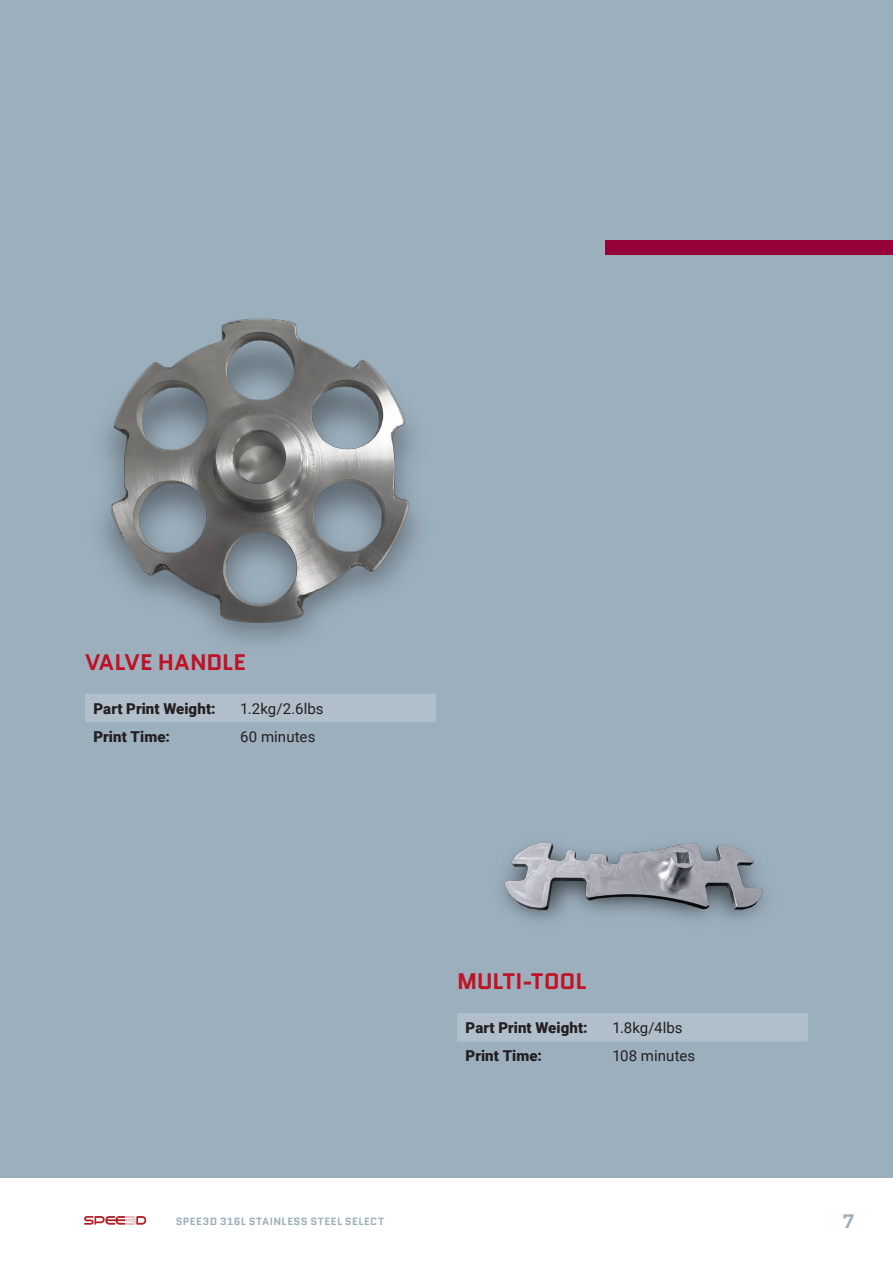
<style>
.page{position:relative;width:893px;height:1263px;background:#fff}
.page>*{position:absolute;margin:0;border:0;box-sizing:border-box;transform-origin:0 0}
.Headings_without_underline{font:700 22.5px "Quantico";letter-spacing:.015em;color:#c01125}
.Headings_without_underline-2{font:700 22.5px "Quantico";letter-spacing:-.015em;color:#c01125}
.t1{font:700 19.5px "Quantico";color:#9cafbd}
.Bodycopy{font:900 15px "Roboto";letter-spacing:.005em;color:#231f20}
.Bodycopy-2{font:15px "Roboto";letter-spacing:.005em;color:#231f20}
.t2{font:700 10.5px "Quantico";letter-spacing:.045em;color:#9cafbd}
</style>
<div class="page">
<svg style="left:84px;top:1216px;width:62px;height:9px"></svg>
<div style="left:0;top:0;width:893px;height:1178px;background:#9cafbd"></div>
<div style="left:606px;top:240px;width:287px;height:15px;background:#97013a"></div>
<img style="left:502px;top:842px;width:263px;height:78px">
<div style="left:85px;top:694px;width:351px;height:28px;background:#b1bfcb"></div>
<div style="left:457px;top:1013px;width:351px;height:28px;background:#b1bfcb"></div>
<img style="left:101px;top:318px;width:317px;height:324px">
<p class="Headings_without_underline" style="left:85px;top:646px;width:162px">VALVE HANDLE</p>
<p class="Bodycopy" style="left:94px;top:698px;width:124px">Part Print Weight:</p>
<p class="Bodycopy-2" style="left:240px;top:698px;width:85px">1.2kg/2.6lbs</p>
<p class="Bodycopy" style="left:94px;top:726px;width:78px">Print Time:</p>
<p class="Bodycopy-2" style="left:240px;top:726px;width:77px">60 minutes</p>
<p class="Headings_without_underline-2" style="left:457px;top:965px;width:131px">MULTI-TOOL</p>
<p class="Bodycopy" style="left:466px;top:1017px;width:124px">Part Print Weight:</p>
<p class="Bodycopy-2" style="left:612px;top:1017px;width:72px">1.8kg/4lbs</p>
<p class="Bodycopy" style="left:466px;top:1045px;width:78px">Print Time:</p>
<p class="Bodycopy-2" style="left:612px;top:1045px;width:84px">108 minutes</p>
<p class="t2" style="left:176px;top:1213px;width:210px">SPEE3D 316L STAINLESS STEEL SELECT</p>
<h2 class="t1" style="left:842px;top:1207px;width:14px">7</h2>
</div>
